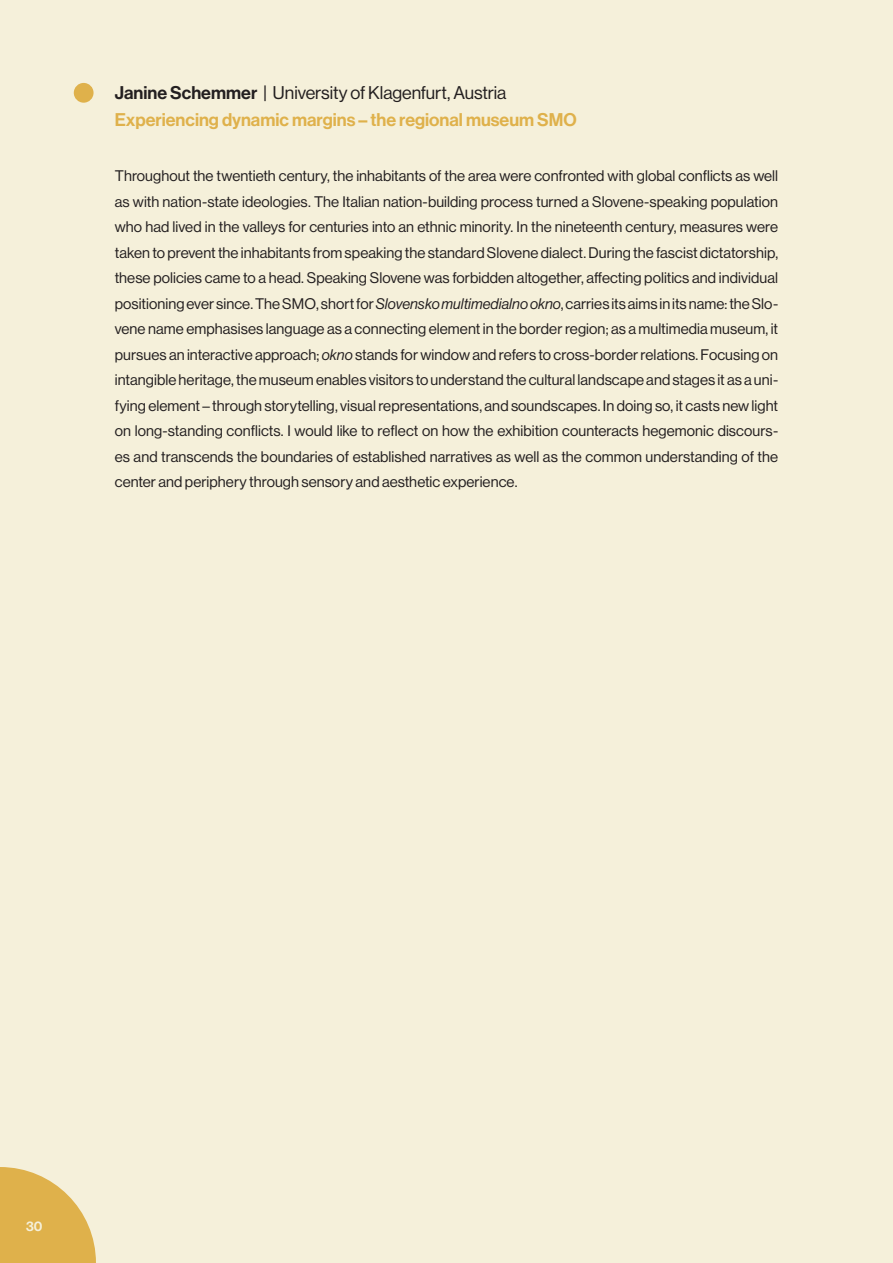
<style>
.page{position:relative;width:893px;height:1263px;background:#f5f0da}
.page>*{position:absolute;margin:0;border:0;box-sizing:border-box;transform-origin:0 0}
.NASLOV_panela{font:18px "N Haas Grotesk DS Pro 65 Md";color:#dfb14b}
.avtorji_naslov{font:18px "N Haas Grotesk DS Pro 55 Rg";letter-spacing:-.005em;color:#231f20}
.body_tekst{font:15px/25.5px "N Haas Grotesk DS Pro 55 Rg";letter-spacing:.005em;color:#231f20;text-align:justify}
.t1{font:13.65px "N Haas Grotesk DS Pro 65 Md";color:#f5f0da}
.s1{font-family:"N Haas Grotesk DS Pro 65 Md"}
.s2{font-family:"N Haas Grotesk DS Pro 56 It"}
</style>
<div class="page">
<svg style="left:0;top:1167px;width:96px;height:96px"></svg>
<div style="left:74px;top:83px;width:20px;height:20px;background:#dfb14b;border-radius:50%"></div>
<p class="avtorji_naslov" style="left:115px;top:83px;width:393px"><span class="s1">Janine Schemmer</span> | University of Klagenfurt, Austria</p>
<p class="NASLOV_panela" style="left:115px;top:109px;width:464px">Experiencing dynamic margins – the regional museum SMO</p>
<p class="body_tekst" style="left:115px;top:163px;width:665px">Throughout the twentieth century, the inhabitants of the area were confronted with global conflicts as well as with nation-state ideologies. The Italian nation-building process turned a Slovene-speaking population who had lived in the valleys for centuries into an ethnic minority. In the nineteenth century, measures were taken to prevent the inhabitants from speaking the standard Slovene dialect. During the fascist dictatorship, these policies came to a head. Speaking Slovene was forbidden altogether, affecting politics and individual positioning ever since. The SMO, short for <span class="s2">Slovensko multimedialno okno</span>, carries its aims in its name: the Slo&shy;vene name emphasises language as a connecting element in the border region; as a multimedia museum, it pursues an interactive approach; <span class="s2">okno</span> stands for window and refers to cross-border relations. Focusing on intangible heritage, the museum enables visitors to understand the cultural landscape and stages it as a uni&shy;fying element – through storytelling, visual representations, and soundscapes. In doing so, it casts new light on long-standing conflicts. I would like to reflect on how the exhibition counteracts hegemonic discours&shy;es and transcends the boundaries of established narratives as well as the common understanding of the center and periphery through sensory and aesthetic experience.</p>
<p class="t1" style="left:26px;top:1218px;width:18px">30</p>
</div>
